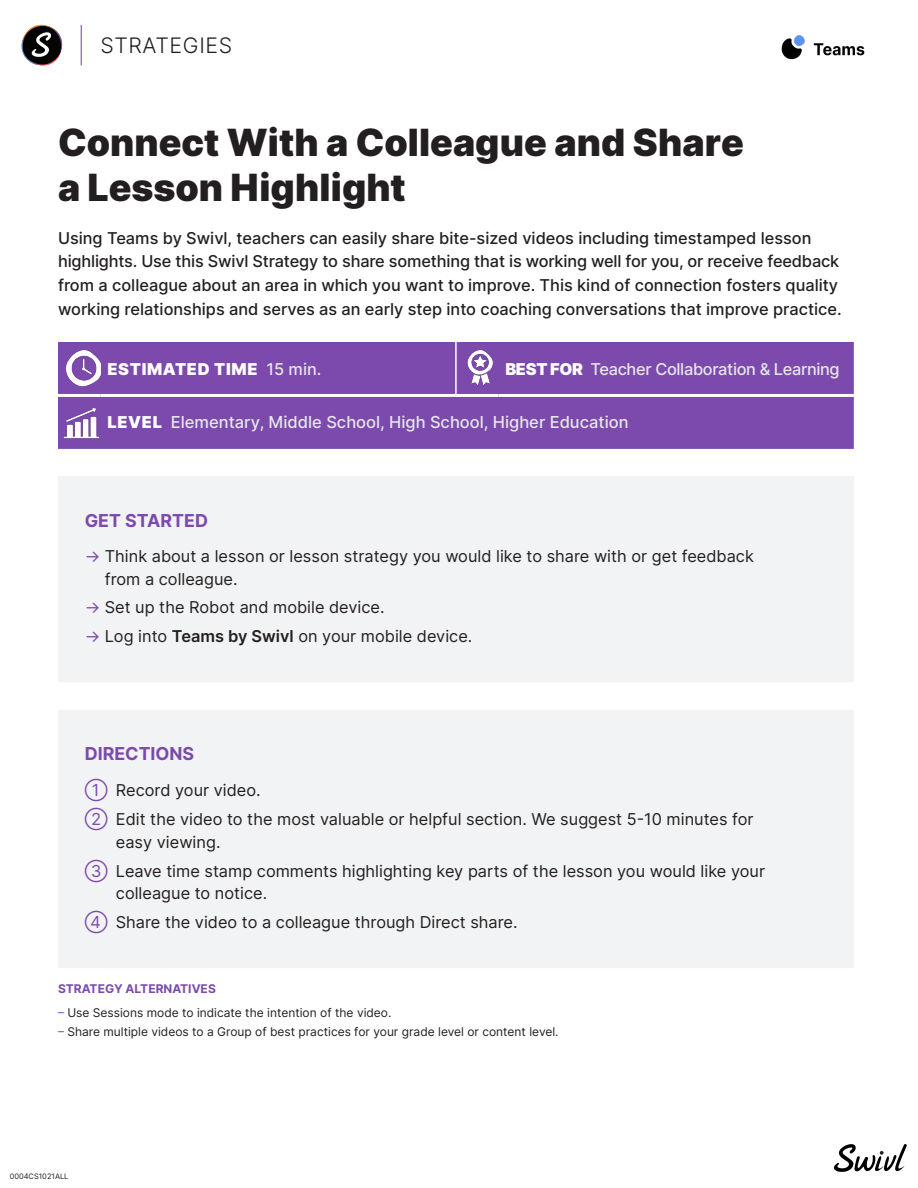
<style>
.page{position:relative;width:918px;height:1188px;background:#fff}
.page>*{position:absolute;margin:0;border:0;box-sizing:border-box;transform-origin:0 0}
.t1{font:900 37.5px/45px "Inter";color:#231f20}
.t2{font:300 21.3px "Inter";letter-spacing:.03em;color:#231f20}
.t3{font:700 17.85px "Inter";color:#7c4aad}
.t4{font:500 16.5px "Inter";color:#e6e7e9}
.t5{font:16.35px/22.4px "Inter";color:#231f20}
.t6{font:500 16.35px/23.7px "Inter";color:#231f20}
.t7{font:500 16.35px "Inter";letter-spacing:-.02em;color:#e6e7e9}
.t8{font:900 16.35px "Inter";letter-spacing:.04em;color:#fff}
.t9{font:12px "Inter";color:#231f20}
.t10{font:700 12px "Inter";color:#7c4aad}
.t11{font:7.5px "Inter";color:#231f20}
.s1{font-weight:500;color:#e6e7e9}
.s2{font-weight:900;color:#fff}
.s3{font-weight:900;font-size:16.35px;color:#fff}
.s4{font-size:16.5px;color:#7c4aad}
.s5{font-weight:600}
.s6{color:#7c4aad}
</style>
<div class="page">
<hr style="left:81px;top:25px;width:1px;height:40px;background:#7c4aad">
<svg style="left:21px;top:24px;width:42px;height:42px"></svg>
<img style="left:781px;top:35px;width:84px;height:25px">
<div style="left:58px;top:342px;width:796px;height:107px;background:#7c4aad"></div>
<div style="left:58px;top:476px;width:796px;height:206px;background:#f2f3f4"></div>
<div style="left:58px;top:710px;width:796px;height:258px;background:#f2f3f4"></div>
<hr style="left:455px;top:342px;width:2px;height:52px;background:#fff">
<hr style="left:58px;top:394px;width:43px;height:3px;background:#fff">
<hr style="left:101px;top:394px;width:355px;height:3px;background:#fff">
<hr style="left:456px;top:394px;width:43px;height:3px;background:#fff">
<hr style="left:499px;top:394px;width:355px;height:3px;background:#fff">
<img style="left:66px;top:350px;width:35px;height:36px">
<img style="left:462px;top:349px;width:36px;height:37px">
<img style="left:63px;top:403px;width:37px;height:37px">
<svg style="left:834px;top:1144px;width:73px;height:28px"></svg>
<p class="t2" style="left:100px;top:30px;width:133px">STRATEGIES</p>
<p class="t1" style="left:58px;top:119px;width:687px">Connect With a Colleague and Share a Lesson Highlight</p>
<p class="t6" style="left:58px;top:226px;width:785px">Using Teams by Swivl, teachers can easily share bite-sized videos including timestamped lesson highlights. Use this Swivl Strategy to share something that is working well for you, or receive feedback from a colleague about an area in which you want to improve. This kind of connection fosters quality working relationships and serves as an early step into coaching conversations that improve practice.</p>
<p class="t8" style="left:107px;top:357px;width:216px">ESTIMATED TIME <span class="s1">15 min.</span></p>
<p class="t7" style="left:505px;top:357px;width:336px"><span class="s2">BEST FOR</span> Teacher Collaboration &amp; Learning</p>
<p class="t4" style="left:107px;top:410px;width:523px"><span class="s3">LEVEL</span> Elementary, Middle School, High School, Higher Education</p>
<p class="t3" style="left:85px;top:507px;width:125px">GET STARTED</p>
<p class="t5" style="left:105px;top:545px;width:651px;text-indent:-20px"><span class="s4">→</span> Think about a lesson or lesson strategy you would like to share with or get feedback from a colleague.</p>
<p class="t5" style="left:85px;top:596px;width:301px"><span class="s4">→</span> Set up the Robot and mobile device.</p>
<p class="t5" style="left:85px;top:625px;width:389px"><span class="s4">→</span> Log into <span class="s5">Teams by Swivl</span> on your mobile device.</p>
<p class="t3" style="left:85px;top:741px;width:111px">DIRECTIONS</p>
<p class="t5" style="left:85px;top:779px;width:178px"><span class="s4">➀</span> Record your video.</p>
<p class="t5" style="left:116px;top:808px;width:639px;text-indent:-31px"><span class="s4">➁</span> Edit the video to the most valuable or helpful section. We suggest 5-10 minutes for easy viewing.</p>
<p class="t5" style="left:116px;top:859px;width:651px;text-indent:-31px"><span class="s4">➂</span> Leave time stamp comments highlighting key parts of the lesson you would like your colleague to notice.</p>
<p class="t5" style="left:85px;top:911px;width:434px"><span class="s4">➃</span> Share the video to a colleague through Direct share.</p>
<p class="t10" style="left:58px;top:980px;width:159px">STRATEGY ALTERNATIVES</p>
<p class="t9" style="left:58px;top:1003px;width:335px"><span class="s6">–</span> Use Sessions mode to indicate the intention of the video.</p>
<p class="t9" style="left:58px;top:1023px;width:502px"><span class="s6">–</span> Share multiple videos to a Group of best practices for your grade level or content level.</p>
<p class="t11" style="left:10px;top:1171px;width:60px">0004CS1021ALL</p>
</div>
